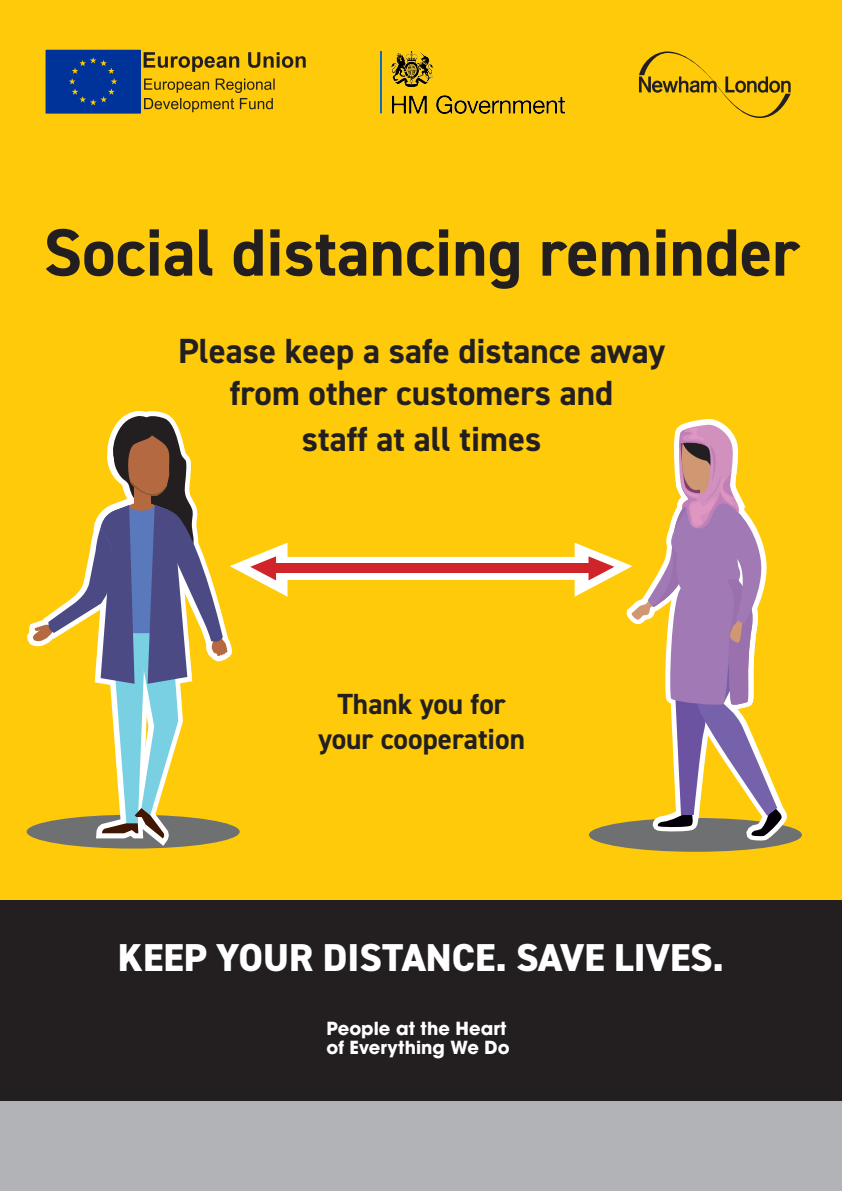
<style>
.page{position:relative;width:842px;height:1191px;background:#feca0a}
.page>*{position:absolute;margin:0;border:0;box-sizing:border-box;transform-origin:0 0}
.t1{font:700 67.1px "DIN2014";color:#231f20}
.t2{font:800 39px "DIN2014";color:#fff}
.t3{font:700 35px/42px "DIN2014";color:#231f20;text-align:center}
.t4{font:700 29.2px/35px "DIN2014";color:#231f20;text-align:center}
.t5{font:700 17.9px/19.7px "ITC Avant Garde Pro";color:#fff}
</style>
<div class="page">
<div style="left:0;top:1100px;width:842px;height:91px;background:#b2b3b7"></div>
<div style="left:0;top:900px;width:842px;height:200px;background:#231f20"></div>
<svg style="left:639px;top:52px;width:152px;height:66px"></svg>
<div style="left:260px;top:557px;width:341px;height:23px;background:#fff;border:8px solid #fff"></div>
<div style="left:274px;top:564px;width:316px;height:9px;background:#d1232a"></div>
<svg style="left:26px;top:410px;width:268px;height:439px"></svg>
<svg style="left:568px;top:418px;width:227px;height:434px"></svg>
<svg style="left:144px;top:52px;width:162px;height:20px"></svg>
<svg style="left:144px;top:79px;width:131px;height:33px"></svg>
<div style="left:46px;top:50px;width:94px;height:63px;background:#039"></div>
<div style="left:46px;top:50px;width:95px;height:63px;border:1px solid #039"></div>
<svg style="left:69px;top:57px;width:48px;height:48px"></svg>
<img style="left:380px;top:52px;width:184px;height:61px">
<p class="t1" style="left:44px;top:208px;width:758px">Social distancing reminder</p>
<p class="t3" style="left:178px;top:330px;width:488px">Please keep a safe distance away from other customers and</p>
<p class="t3" style="left:302px;top:417px;width:241px">staff at all times</p>
<p class="t4" style="left:318px;top:685px;width:209px">Thank you for your cooperation</p>
<p class="t2" style="left:118px;top:932px;width:608px">KEEP YOUR DISTANCE. SAVE LIVES.</p>
<p class="t5" style="left:326px;top:1018px;width:185px">People at the Heart of Everything We Do</p>
</div>
